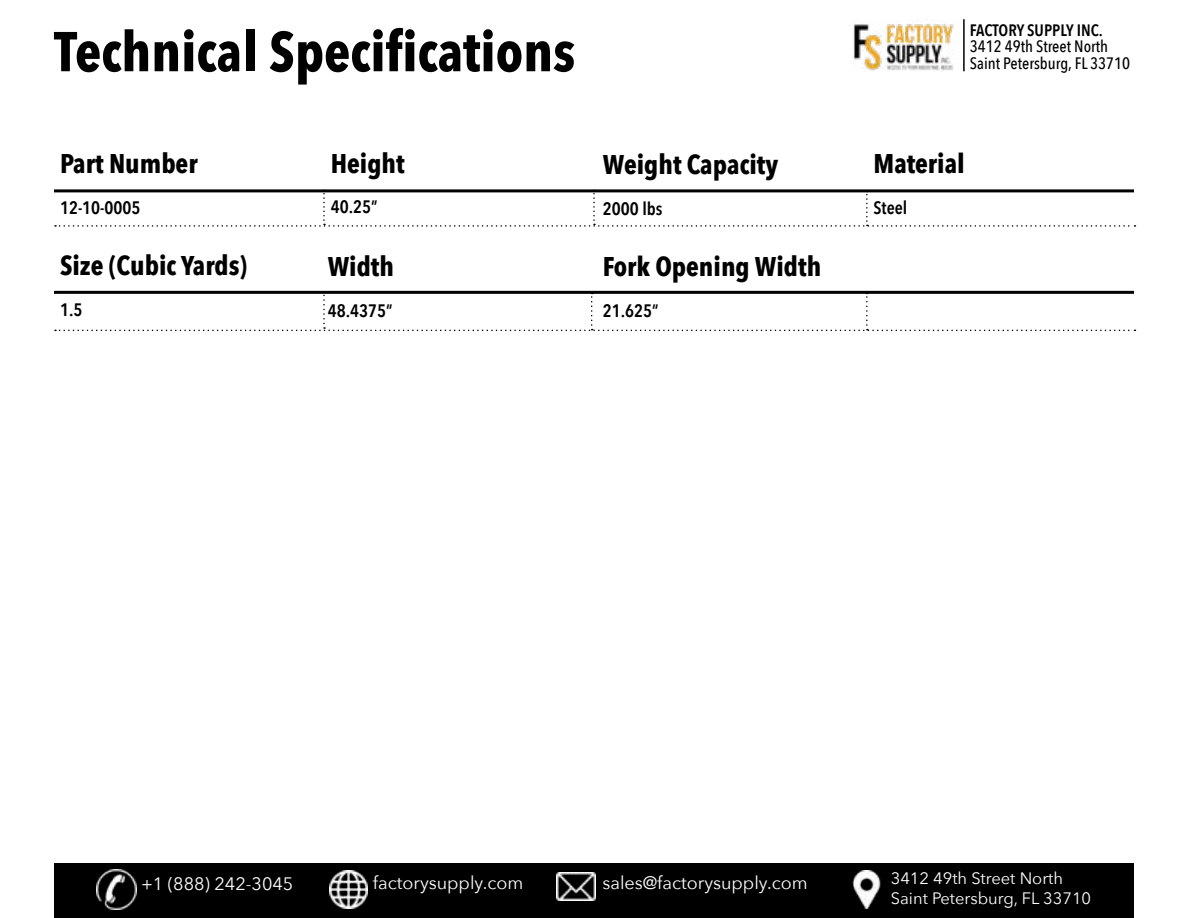
<style>
.page{position:relative;width:1188px;height:918px;background:#fff}
.page>*{position:absolute;margin:0;border:0;box-sizing:border-box;transform-origin:0 0}
.t1{font:700 55.5px "Avenir Next Condensed";color:#000}
.t2{font:700 27px "Avenir Next Condensed";color:#000}
.t3{font:18px "Avenir Next";color:#fff}
.t4{font:600 18px "Avenir Next Condensed";color:#000}
.t5{font:500 16.5px/16.5px "Avenir Next Condensed";color:#000}
.t6{font:16.5px/19.8px "Avenir Next";color:#fff}
.t7{font:600 16.5px "Avenir Next Condensed";color:#000}
</style>
<div class="page">
<img style="left:853px;top:19px;width:101px;height:52px">
<hr style="left:963px;top:19px;width:2px;height:52px;background:#000">
<div style="left:54px;top:864px;width:1080px;height:54px;background:#000"></div>
<img style="left:97px;top:870px;width:39px;height:39px">
<img style="left:329px;top:870px;width:39px;height:39px">
<img style="left:556px;top:872px;width:40px;height:29px">
<img style="left:852px;top:870px;width:29px;height:39px">
<hr style="left:54px;top:189px;width:1080px;height:3px;background:#000">
<svg style="left:55px;top:192px;width:1080px;height:35px"></svg>
<svg style="left:55px;top:291px;width:1080px;height:40px"></svg>
<h1 class="t1" style="left:54px;top:18px;width:523px">Technical Specifications</h1>
<p class="t7" style="left:970px;top:16px;width:135px">FACTORY SUPPLY INC.</p>
<p class="t5" style="left:970px;top:38px;width:162px">3412 49th Street North<br>Saint Petersburg, FL 33710</p>
<p class="t2" style="left:60px;top:147px;width:139px">Part Number</p>
<p class="t4" style="left:60px;top:192px;width:82px">12-10-0005</p>
<p class="t2" style="left:60px;top:249px;width:189px">Size (Cubic Yards)</p>
<p class="t4" style="left:60px;top:294px;width:24px">1.5</p>
<p class="t2" style="left:331px;top:146px;width:75px">Height</p>
<p class="t4" style="left:331px;top:191px;width:48px">40.25”</p>
<p class="t2" style="left:328px;top:250px;width:68px">Width</p>
<p class="t4" style="left:328px;top:295px;width:66px">48.4375”</p>
<p class="t2" style="left:603px;top:148px;width:177px">Weight Capacity</p>
<p class="t4" style="left:603px;top:193px;width:61px">2000 lbs</p>
<p class="t2" style="left:603px;top:250px;width:220px">Fork Opening Width</p>
<p class="t4" style="left:603px;top:295px;width:57px">21.625”</p>
<p class="t2" style="left:874px;top:147px;width:93px">Material</p>
<p class="t4" style="left:874px;top:192px;width:35px">Steel</p>
<p class="t3" style="left:141px;top:868px;width:154px">+1 (888) 242-3045</p>
<p class="t3" style="left:373px;top:868px;width:152px">factorysupply.com</p>
<p class="t3" style="left:602px;top:868px;width:207px">sales@factorysupply.com</p>
<p class="t6" style="left:891px;top:867px;width:202px">3412 49th Street North<br>Saint Petersburg, FL 33710</p>
</div>
